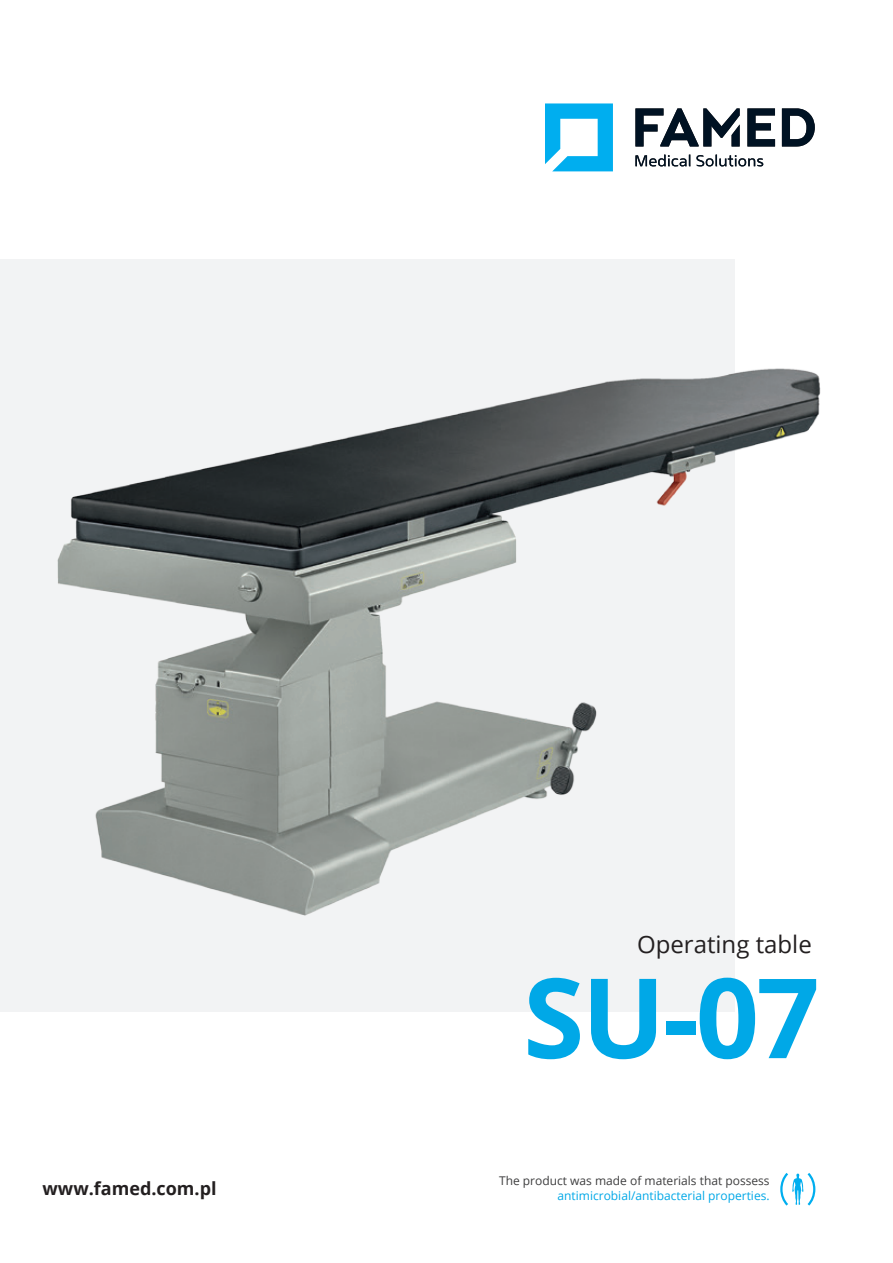
<style>
.page{position:relative;width:893px;height:1263px;background:#fff}
.page>*{position:absolute;margin:0;border:0;box-sizing:border-box;transform-origin:0 0}
.t1{font:700 111px "Open Sans";color:#00a8e7}
.t2{font:24px "Open Sans";color:#231f20}
.t3{font:700 18px "Open Sans";color:#231f20}
.lead14{font:12px/14.4px "Open Sans";color:#3e3e3f;text-align:right}
.s1{color:#00a8e7}
</style>
<div class="page">
<svg style="left:545px;top:103px;width:68px;height:68px"></svg>
<svg style="left:635px;top:154px;width:55px;height:12px"></svg>
<svg style="left:696px;top:154px;width:67px;height:12px"></svg>
<svg style="left:635px;top:108px;width:105px;height:39px"></svg>
<svg style="left:747px;top:108px;width:28px;height:39px"></svg>
<svg style="left:782px;top:108px;width:33px;height:39px"></svg>
<div style="left:0;top:259px;width:735px;height:753px;background:#f2f3f4"></div>
<svg style="left:780px;top:1173px;width:35px;height:32px"></svg>
<img style="left:57px;top:368px;width:764px;height:548px">
<p class="t2" style="left:637px;top:927px;width:176px">Operating table</p>
<p class="t1" style="left:523px;top:939px;width:298px">SU-07</p>
<p class="t3" style="left:43px;top:1176px;width:176px">www.famed.com.pl</p>
<p class="lead14" style="left:499px;top:1173px;width:272px">The product was made of materials that possess <span class="s1">antimicrobial/antibacterial properties.</span></p>
</div>
